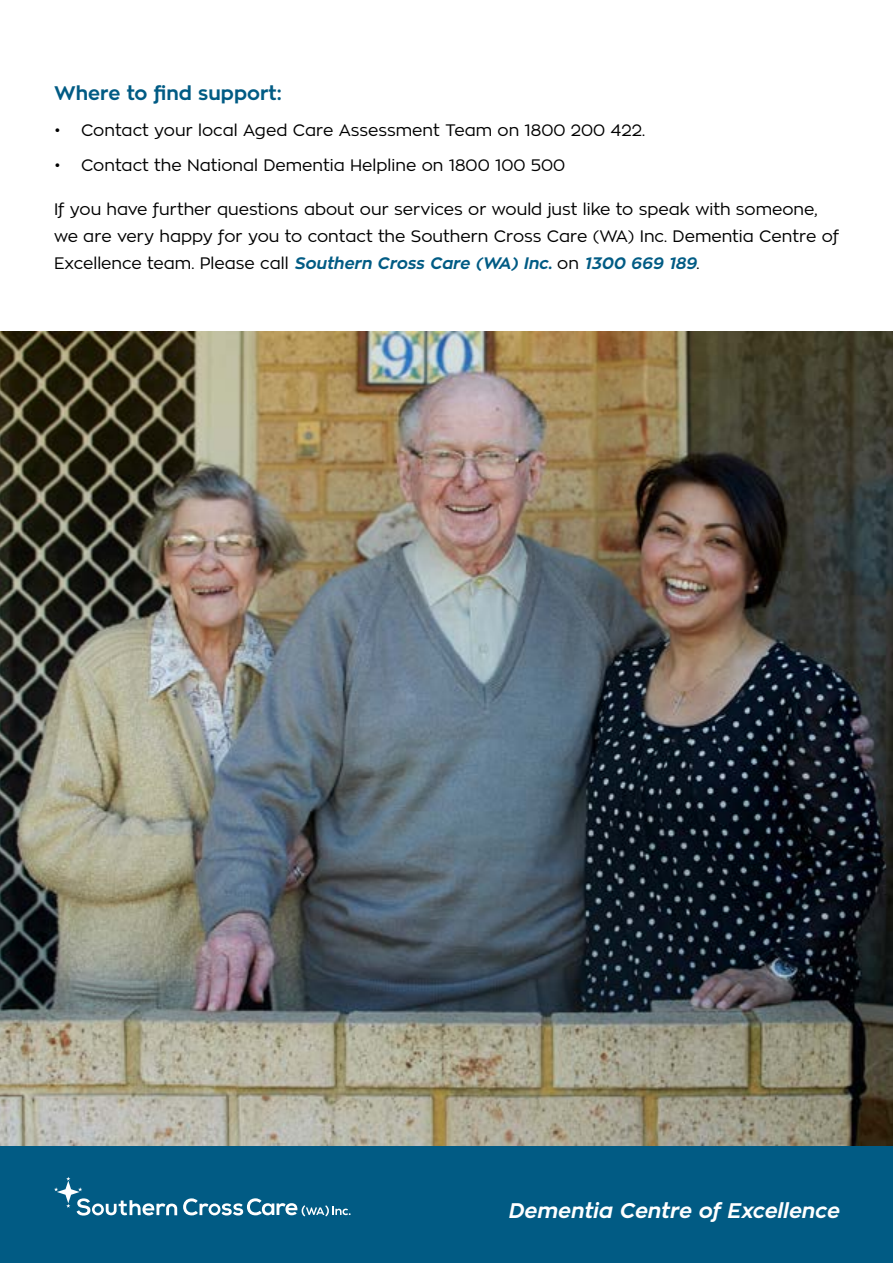
<style>
.page{position:relative;width:893px;height:1263px;background:#fff}
.page>*{position:absolute;margin:0;border:0;box-sizing:border-box;transform-origin:0 0}
.t1{font:italic 700 21px "Zona Pro";color:#fff}
.t2{font:700 19.5px "Zona Pro";color:#015b84}
.t3{font:16.5px/27px "Zona Pro";color:#000}
.s1{font-weight:700;font-style:italic;color:#015b84}
</style>
<div class="page">
<div style="left:0;top:1145px;width:893px;height:118px;background:#015b84"></div>
<svg style="left:54px;top:1177px;width:123px;height:38px"></svg>
<svg style="left:183px;top:1198px;width:168px;height:18px"></svg>
<img style="left:0;top:331px;width:893px;height:814px">
<p class="t2" style="left:54px;top:80px;width:229px">Where to find support:</p>
<p class="t3" style="left:54px;top:116px;width:592px">• Contact your local Aged Care Assessment Team on 1800 200 422.</p>
<p class="t3" style="left:54px;top:152px;width:513px">• Contact the National Dementia Helpline on 1800 100 500</p>
<p class="t3" style="left:54px;top:196px;width:787px">If you have further questions about our services or would just like to speak with someone, we are very happy for you to contact the Southern Cross Care (WA) Inc. Dementia Centre of<br>Excellence team. Please call <span class="s1">Southern Cross Care (WA) Inc.</span> on <span class="s1">1300 669 189</span>.</p>
<p class="t1" style="left:508px;top:1196px;width:333px">Dementia Centre of Excellence</p>
</div>
